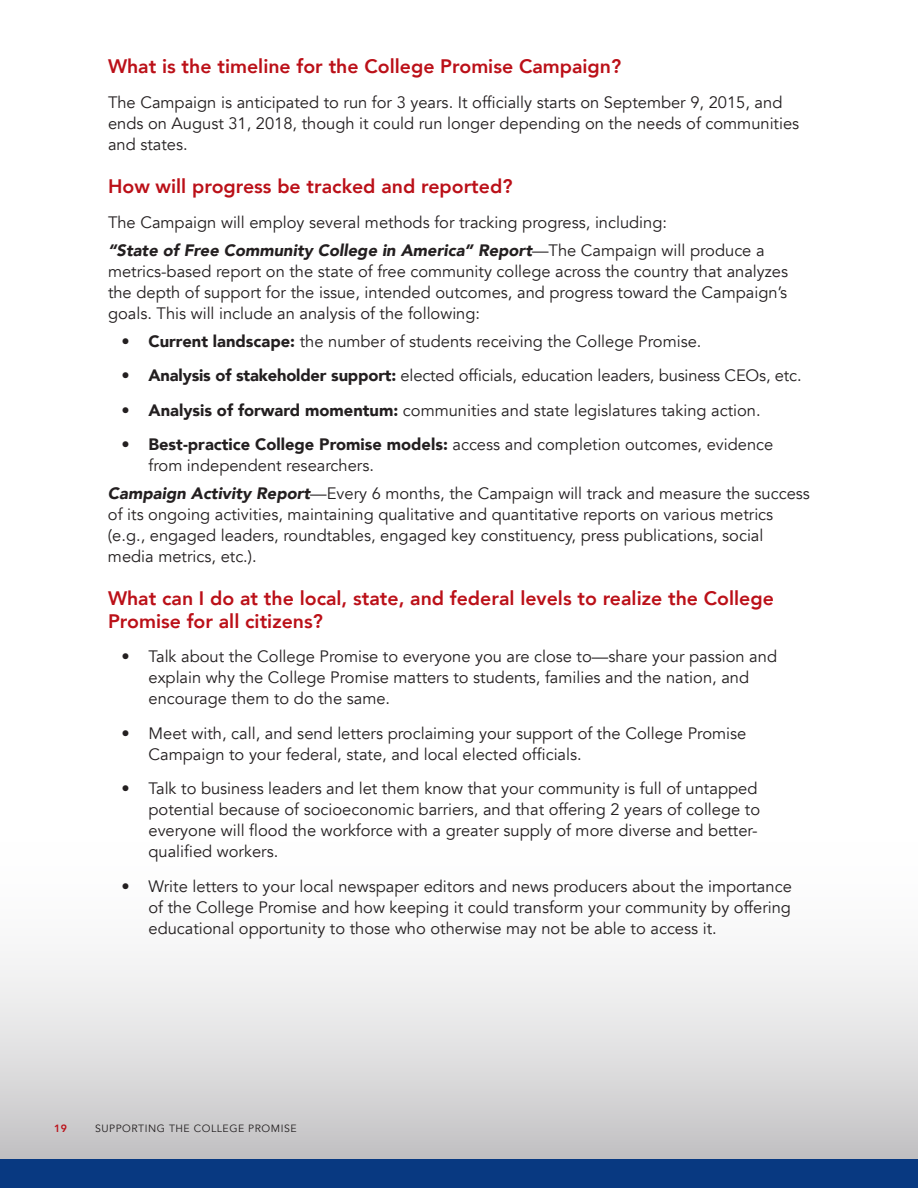
<style>
.page{position:relative;width:918px;height:1188px;background:#fff}
.page>*{position:absolute;margin:0;border:0;box-sizing:border-box;transform-origin:0 0}
.t1{font:800 19.5px/22.5px "Avenir";color:#bb1018}
.t2{font:16.5px/21px "Avenir";color:#231f20}
.t3{font:10.5px "Avenir";letter-spacing:.05em;color:#231f20}
.t4{font:800 10.5px "Avenir";color:#bb1018}
.s1{font-weight:900;font-style:italic}
.s2{font-weight:900}
</style>
<div class="page">
<div style="left:0;top:829px;width:918px;height:332px;background:linear-gradient(to bottom,#fff,#c5c5c9)"></div>
<div style="left:0;top:1160px;width:918px;height:28px;background:#083981"></div>
<p class="t1" style="left:108px;top:54px;width:515px">What is the timeline for the College Promise Campaign?</p>
<p class="t2" style="left:108px;top:92px;width:693px">The Campaign is anticipated to run for 3 years. It officially starts on September 9, 2015, and ends on August 31, 2018, though it could run longer depending on the needs of communities and states.</p>
<p class="t1" style="left:108px;top:174px;width:406px">How will progress be tracked and reported?</p>
<p class="t2" style="left:108px;top:209px;width:658px;line-height:27.8px">The Campaign will employ several methods for tracking progress, including:<br><span class="s1">“State of Free Community College in America” Report</span>—The Campaign will produce a</p>
<p class="t2" style="left:108px;top:261px;width:682px;text-align:justify">metrics-based report on the state of free community college across the country that analyzes the depth of support for the issue, intended outcomes, and progress toward the Campaign’s goals. This will include an analysis of the following:</p>
<p class="t2" style="left:121px;top:331px;width:582px"><span class="s2">• Current landscape:</span> the number of students receiving the College Promise.</p>
<p class="t2" style="left:121px;top:365px;width:682px"><span class="s2">• Analysis of stakeholder support:</span> elected officials, education leaders, business CEOs, etc.</p>
<p class="t2" style="left:121px;top:400px;width:641px"><span class="s2">• Analysis of forward momentum:</span> communities and state legislatures taking action.</p>
<p class="t2" style="left:148px;top:434px;width:626px;text-indent:-27px"><span class="s2">• Best-practice College Promise models:</span> access and completion outcomes, evidence from independent researchers.</p>
<p class="t2" style="left:108px;top:483px;width:703px"><span class="s1">Campaign Activity Report</span>—Every 6 months, the Campaign will track and measure the success of its ongoing activities, maintaining qualitative and quantitative reports on various metrics (e.g., engaged leaders, roundtables, engaged key constituency, press publications, social media metrics, etc.).</p>
<p class="t1" style="left:108px;top:586px;width:667px">What can I do at the local, state, and federal levels to realize the College<br>Promise for all citizens?</p>
<p class="t2" style="left:148px;top:646px;width:630px;text-indent:-27px">• Talk about the College Promise to everyone you are close to—share your passion and explain why the College Promise matters to students, families and the nation, and encourage them to do the same.</p>
<p class="t2" style="left:148px;top:723px;width:599px;text-indent:-27px">• Meet with, call, and send letters proclaiming your support of the College Promise<br>Campaign to your federal, state, and local elected officials.</p>
<p class="t2" style="left:148px;top:778px;width:613px;text-indent:-27px">• Talk to business leaders and let them know that your community is full of untapped potential because of socioeconomic barriers, and that offering 2 years of college to everyone will flood the workforce with a greater supply of more diverse and better&shy;qualified workers.</p>
<p class="t2" style="left:148px;top:876px;width:645px;text-align:justify;text-indent:-27px">• Write letters to your local newspaper editors and news producers about the importance of the College Promise and how keeping it could transform your community by offering educational opportunity to those who otherwise may not be able to access it.</p>
<p class="t4" style="left:54px;top:1119px;width:14px">19</p>
<p class="t3" style="left:95px;top:1122px;width:22px">Supporti</p>
<p class="t3" style="left:148px;top:1122px;width:43px">ng theco</p>
<p class="t3" style="left:211px;top:1122px;width:34px">llegepromise</p>
</div>
